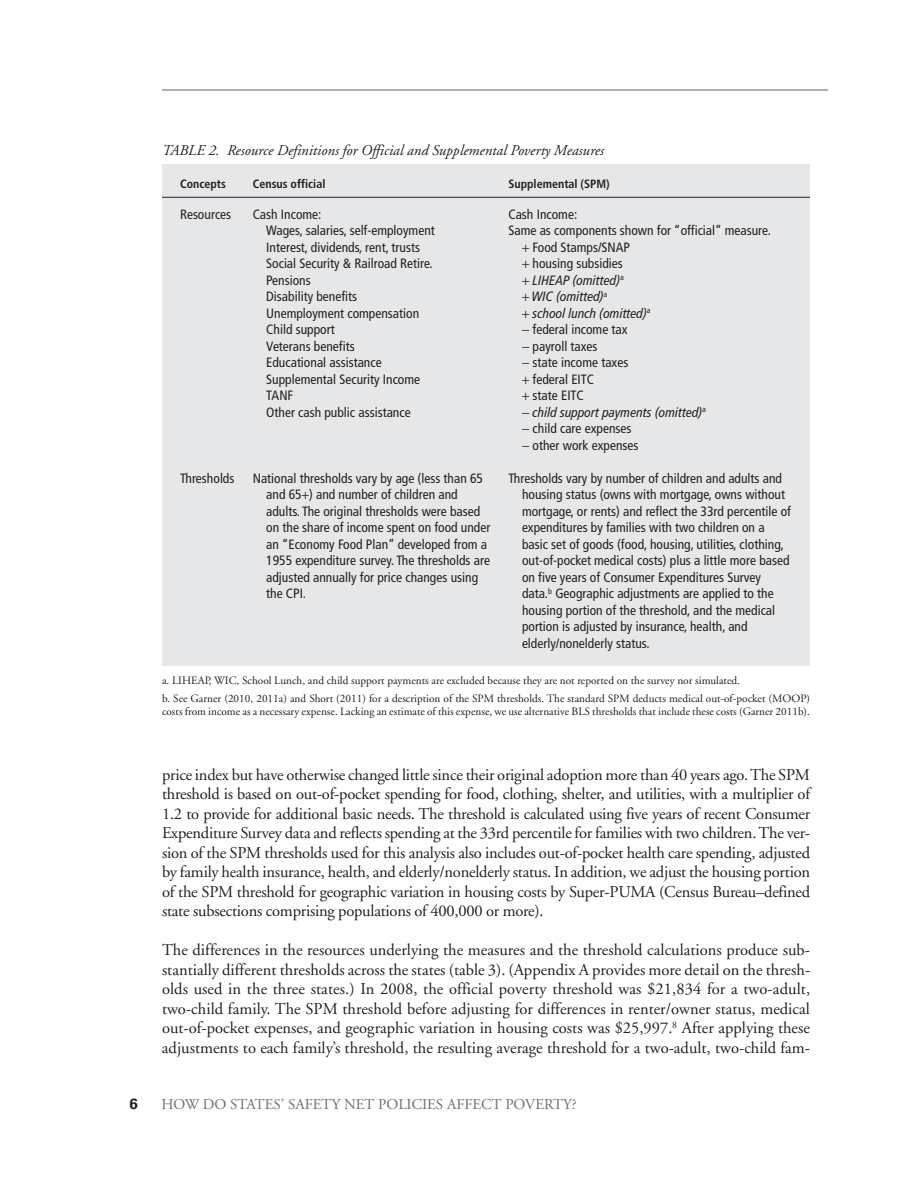
<style>
.page{position:relative;width:918px;height:1188px;background:#fff}
.page>*{position:absolute;margin:0;border:0;box-sizing:border-box;transform-origin:0 0}
.t1{font:16.5px/19.5px "Adobe Garamond";letter-spacing:-.01em;color:#231f20;text-align:justify}
.t2{font:italic 15px "Adobe Garamond";color:#231f20}
.t3{font:15px "Adobe Garamond";color:#6c6d70}
.t4{font:700 15px "Univers";color:#231f20}
.t5{font:condensed 13.5px/16.5px "Frutiger";color:#231f20}
.t6{font:italic condensed 13.5px/16.5px "Frutiger LT Pro";color:#231f20}
.t7{font:700 condensed 12px "Frutiger";color:#231f20}
.t8{font:11.25px/18px "Adobe Garamond";color:#231f20}
</style>
<div class="page">
<hr style="left:162px;top:89px;width:666px;height:2px;background:#939598">
<div style="left:162px;top:164px;width:648px;height:502px;background:#e6e7e9"></div>
<hr style="left:162px;top:197px;width:648px;height:1px;background:#231f20">
<p class="t2" style="left:162px;top:144px;width:443px">TABLE 2. Resource Definitions for Official and Supplemental Poverty Measures</p>
<p class="t7" style="left:180px;top:179px;width:48px">Concepts</p>
<p class="t7" style="left:253px;top:179px;width:74px">Census official</p>
<p class="t7" style="left:509px;top:179px;width:103px">Supplemental (SPM)</p>
<p class="t5" style="left:180px;top:207px;width:53px">Resources</p>
<p class="t5" style="left:266px;top:207px;width:170px;text-indent:-14px">Cash Income:<br>Wages, salaries, self-employment<br>Interest, dividends, rent, trusts<br>Social Security &amp; Railroad Retire.<br>Pensions<br>Disability benefits<br>Unemployment compensation<br>Child support<br>Veterans benefits<br>Educational assistance<br>Supplemental Security Income<br>TANF<br>Other cash public assistance</p>
<p class="t5" style="left:508px;top:207px;width:70px">Cash Income:</p>
<p class="t5" style="left:508px;top:223px;width:264px">Same as components shown for “official” measure.</p>
<p class="t5" style="left:533px;top:240px;width:99px">Food Stamps/SNAP</p>
<p class="t5" style="left:533px;top:256px;width:92px">housing subsidies</p>
<p class="t6" style="left:532px;top:273px;width:120px">LIHEAP (omitted)<sup>a<br></sup>WIC (omitted)<sup>a<br></sup>school lunch (omitted)<sup>a</sup></p>
<p class="t5" style="left:522px;top:322px;width:107px">− federal income tax</p>
<p class="t5" style="left:522px;top:339px;width:77px">− payroll taxes</p>
<p class="t5" style="left:522px;top:355px;width:108px">− state income taxes</p>
<p class="t5" style="left:533px;top:372px;width:63px">federal EITC</p>
<p class="t5" style="left:533px;top:388px;width:53px">state EITC</p>
<p class="t6" style="left:522px;top:405px;width:186px">− child support payments (omitted)<sup>a</sup></p>
<p class="t5" style="left:522px;top:421px;width:118px">− child care expenses − other work expenses</p>
<p class="t5" style="left:522px;top:471px;width:271px;text-indent:-14px">Thresholds vary by number of children and adults and housing status (owns with mortgage, owns without mortgage, or rents) and reflect the 33rd percentile of expenditures by families with two children on a basic set of goods (food, housing, utilities, clothing, out-of-pocket medical costs) plus a little more based on five years of Consumer Expenditures Survey data.<sup>b</sup> Geographic adjustments are applied to the housing portion of the threshold, and the medical portion is adjusted by insurance, health, and elderly/nonelderly status.</p>
<p class="t5" style="left:266px;top:471px;width:226px;text-indent:-13px">National thresholds vary by age (less than 65 and 65 ) and number of children and adults. The original thresholds were based on the share of income spent on food under an “Economy Food Plan” developed from a 1955 expenditure survey. The thresholds are adjusted annually for price changes using the CPI.</p>
<p class="t5" style="left:180px;top:471px;width:56px">Thresholds</p>
<p class="t8" style="left:162px;top:672px;width:650px">a. LIHEAP, WIC, School Lunch, and child support payments are excluded because they are not reported on the survey nor simulated.<br>b. See Garner (2010, 2011a) and Short (2011) for a description of the SPM thresholds. The standard SPM deducts medical out-of-pocket (MOOP)</p>
<p class="t8" style="left:162px;top:704px;width:650px">costs from income as a necessary expense. Lacking an estimate of this expense, we use alternative BLS thresholds that include these costs (Garner 2011b).</p>
<p class="t1" style="left:162px;top:766px;width:650px">price index but have otherwise changed little since their original adoption more than 40 years ago. The SPM threshold is based on out-of-pocket spending for food, clothing, shelter, and utilities, with a multiplier of 1.2 to provide for additional basic needs. The threshold is calculated using five years of recent Consumer Expenditure Survey data and reflects spending at the 33rd percentile for families with two children. The ver&shy;sion of the SPM thresholds used for this analysis also includes out-of-pocket health care spending, adjusted by family health insurance, health, and elderly/nonelderly status. In addition, we adjust the housing portion of the SPM threshold for geographic variation in housing costs by Super-PUMA (Census Bureau–defined state subsections comprising populations of 400,000 or more).</p>
<p class="t1" style="left:162px;top:942px;width:650px">The differences in the resources underlying the measures and the threshold calculations produce sub&shy;stantially different thresholds across the states (table 3). (Appendix A provides more detail on the thresh&shy;olds used in the three states.) In 2008, the official poverty threshold was $21,834 for a two-adult, two-child family. The SPM threshold before adjusting for differences in renter/owner status, medical out-of-pocket expenses, and geographic variation in housing costs was $25,997.<sup>8</sup> After applying these adjustments to each family’s threshold, the resulting average threshold for a two-adult, two-child fam-</p>
<p class="t4" style="left:130px;top:1098px;width:10px">6</p>
<p class="t3" style="left:162px;top:1098px;width:417px">HOW DO STATES’ SAFETY NET POLICIES AFFECT POVERTY?</p>
</div>
